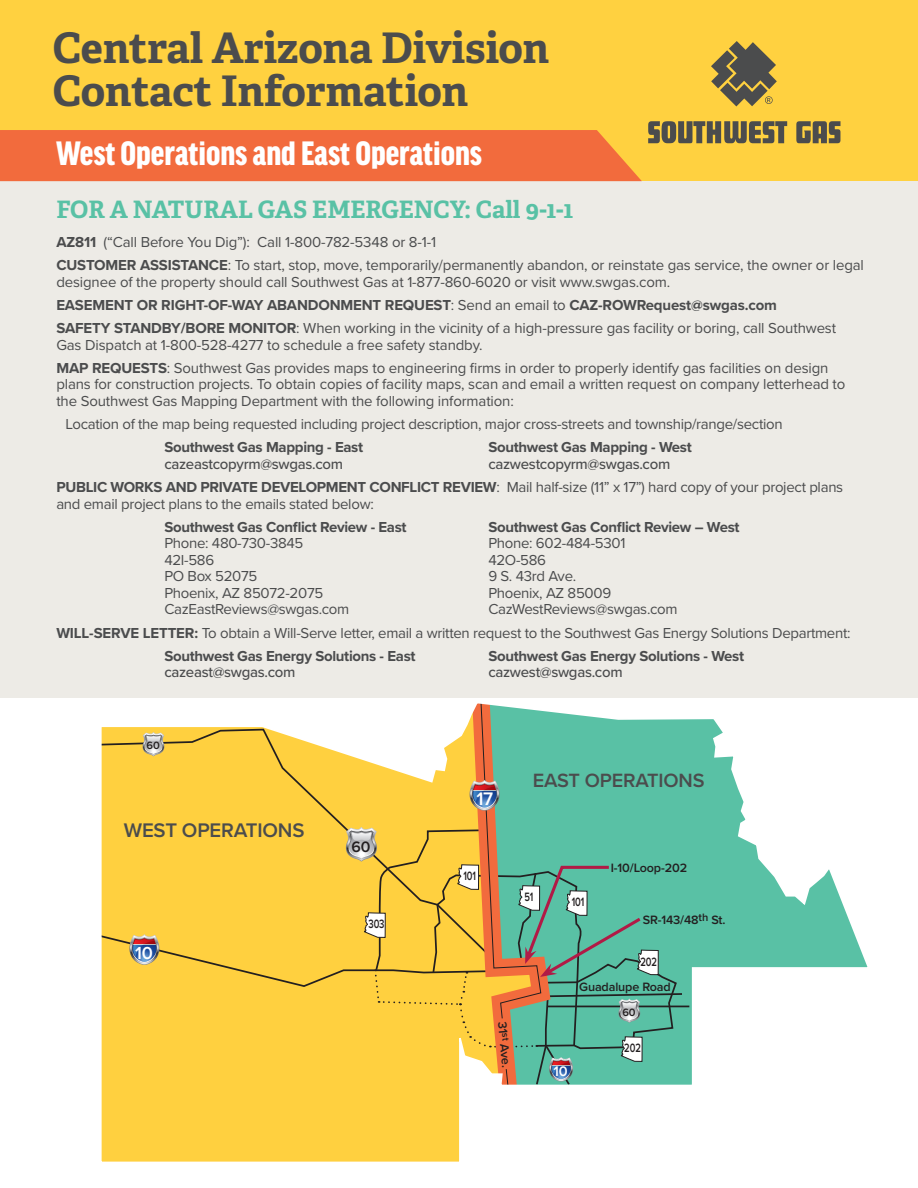
<style>
.page{position:relative;width:918px;height:1188px;background:#fff}
.page>*{position:absolute;margin:0;border:0;box-sizing:border-box;transform-origin:0 0}
.t1{font:700 42.15px/43.5px "Adelle PE";letter-spacing:-.005em;color:#4b4c4d}
.t2{font:900 condensed 36px "Good Headline Pro";color:#fff}
.t3{font:700 24px "Adelle PE";color:#59c1a5}
.t4{font:600 20.4px "Proxima Nova";letter-spacing:-.01em;color:#4b4c4d}
.t5{font:600 19.95px "Proxima Nova";letter-spacing:-.01em;color:#4b4c4d}
.t6{font:600 18.9px "Proxima Nova";color:#fff}
.t7{font:600 18px "Proxima Nova";color:#fff}
.t8{font:600 15.75px "Proxima Nova";color:#231f20}
.t9{font:15px/16.5px "Proxima Nova";letter-spacing:-.01em;color:#4b4c4d}
.t10{font:700 15px "Proxima Nova";letter-spacing:-.02em;color:#4b4c4d}
.t11{font:500 15px "Proxima Nova";letter-spacing:-.02em;color:#4b4c4d}
.t12{font:600 14.4px "Proxima Nova";color:#fff}
.t13{font:600 12.6px "Proxima Nova";letter-spacing:-.01em;color:#231f20}
.t14{font:600 12.6px "Proxima Nova";letter-spacing:-.01em;color:#231f20;scale:.74 1}
.t15{font:600 10.95px "Proxima Nova";color:#231f20}
.s1{font-weight:700}
.s2{font-weight:400}
</style>
<div class="page">
<div style="left:0;top:166px;width:918px;height:532px;background:#edebe6"></div>
<div style="left:0;top:0;width:918px;height:180px;background:#ffd140"></div>
<div style="left:0;top:130px;width:642px;height:51px;background:#f26b3d"></div>
<svg style="left:648px;top:121px;width:139px;height:22px"></svg>
<svg style="left:796px;top:121px;width:45px;height:22px"></svg>
<svg style="left:711px;top:41px;width:66px;height:65px"></svg>
<svg style="left:101px;top:703px;width:767px;height:459px"></svg>
<p class="t1" style="left:53px;top:25px;width:498px">Central Arizona Division<br>Contact Information</p>
<p class="t2" style="left:56px;top:137px;width:428px">West Operations and East Operations</p>
<p class="t3" style="left:56px;top:192px;width:518px">FOR A NATURAL GAS EMERGENCY: Call 9-1-1</p>
<p class="t9" style="left:56px;top:233px;width:381px"><span class="s1">AZ811</span> (“Call Before You Dig”): Call 1-800-782-5348 or 8-1-1</p>
<p class="t9" style="left:56px;top:256px;width:809px"><span class="s1">CUSTOMER ASSISTANCE</span>: To start, stop, move, temporarily/permanently abandon, or reinstate gas service, the owner or legal designee of the property should call Southwest Gas at 1-877-860-6020 or visit www.swgas.com.</p>
<p class="t10" style="left:56px;top:294px;width:722px">EASEMENT OR RIGHT-OF-WAY ABANDONMENT REQUEST<span class="s2">: Send an email to</span> CAZ-ROWRequest@swgas.com</p>
<p class="t9" style="left:56px;top:319px;width:781px"><span class="s1">SAFETY STANDBY/BORE MONITOR</span>: When working in the vicinity of a high-pressure gas facility or boring, call Southwest<br>Gas Dispatch at 1-800-528-4277 to schedule a free safety standby.</p>
<p class="t9" style="left:56px;top:359px;width:791px"><span class="s1">MAP REQUESTS</span>: Southwest Gas provides maps to engineering firms in order to properly identify gas facilities on design plans for construction projects. To obtain copies of facility maps, scan and email a written request on company letterhead to the Southwest Gas Mapping Department with the following information:</p>
<p class="t9" style="left:65px;top:415px;width:719px">Location of the map being requested including project description, major cross-streets and township/range/section</p>
<p class="t10" style="left:164px;top:436px;width:200px">Southwest Gas Mapping - East</p>
<p class="t10" style="left:488px;top:436px;width:205px">Southwest Gas Mapping - West</p>
<p class="t11" style="left:164px;top:453px;width:180px">cazeastcopyrm@swgas.com</p>
<p class="t11" style="left:488px;top:453px;width:183px">cazwestcopyrm@swgas.com</p>
<p class="t9" style="left:56px;top:478px;width:788px"><span class="s1">PUBLIC WORKS AND PRIVATE DEVELOPMENT CONFLICT REVIEW</span>: Mail half-size (11” x 17”) hard copy of your project plans and email project plans to the emails stated below:</p>
<p class="t10" style="left:164px;top:516px;width:244px">Southwest Gas Conflict Review - East</p>
<p class="t10" style="left:488px;top:516px;width:253px">Southwest Gas Conflict Review – West</p>
<p class="t9" style="left:164px;top:534px;width:141px">Phone: 480-730-3845</p>
<p class="t9" style="left:488px;top:534px;width:139px">Phone: 602-484-5301</p>
<p class="t9" style="left:164px;top:551px;width:51px">42I-586</p>
<p class="t9" style="left:488px;top:551px;width:59px">42O-586</p>
<p class="t9" style="left:164px;top:567px;width:94px">PO Box 52075</p>
<p class="t9" style="left:488px;top:567px;width:89px">9 S. 43rd Ave.</p>
<p class="t9" style="left:164px;top:584px;width:160px">Phoenix, AZ 85072-2075</p>
<p class="t9" style="left:488px;top:584px;width:124px">Phoenix, AZ 85009</p>
<p class="t9" style="left:164px;top:600px;width:187px">CazEastReviews@swgas.com</p>
<p class="t9" style="left:488px;top:600px;width:191px">CazWestReviews@swgas.com</p>
<p class="t9" style="left:56px;top:624px;width:796px"><span class="s1">WILL-SERVE LETTER:</span> To obtain a Will-Serve letter, email a written request to the Southwest Gas Energy Solutions Department:</p>
<p class="t10" style="left:164px;top:645px;width:253px">Southwest Gas Energy Solutions - East</p>
<p class="t10" style="left:488px;top:645px;width:257px">Southwest Gas Energy Solutions - West</p>
<p class="t11" style="left:164px;top:661px;width:133px">cazeast@swgas.com</p>
<p class="t11" style="left:488px;top:661px;width:136px">cazwest@swgas.com</p>
<p class="t15" style="left:147px;top:738px;width:15px">60</p>
<p class="t4" style="left:124px;top:815px;width:182px">WEST OPERATIONS</p>
<p class="t7" style="left:135px;top:939px;width:19px">10</p>
<p class="t8" style="left:351px;top:835px;width:20px">60</p>
<p class="t14" style="left:368px;top:915px;width:23px">303</p>
<p class="t6" style="left:476px;top:785px;width:18px">17</p>
<p class="t5" style="left:533px;top:765px;width:173px">EAST OPERATIONS</p>
<p class="t14" style="left:463px;top:867px;width:19px">101</p>
<p class="t14" style="left:524px;top:888px;width:14px">51</p>
<p class="t13" style="left:512px;top:1021px;width:48px;rotate:85deg">31<sup>st</sup> Ave.</p>
<p class="t14" style="left:572px;top:893px;width:19px">101</p>
<p class="t13" style="left:611px;top:858px;width:78px">I-10/Loop-202</p>
<p class="t13" style="left:643px;top:910px;width:84px">SR-143/48<sup>th</sup> St.</p>
<p class="t14" style="left:640px;top:952px;width:24px">202</p>
<p class="t13" style="left:579px;top:978px;width:93px">Guadalupe Road</p>
<p class="t15" style="left:622px;top:1004px;width:15px">60</p>
<p class="t12" style="left:554px;top:1061px;width:16px">10</p>
<p class="t14" style="left:624px;top:1039px;width:24px">202</p>
</div>
